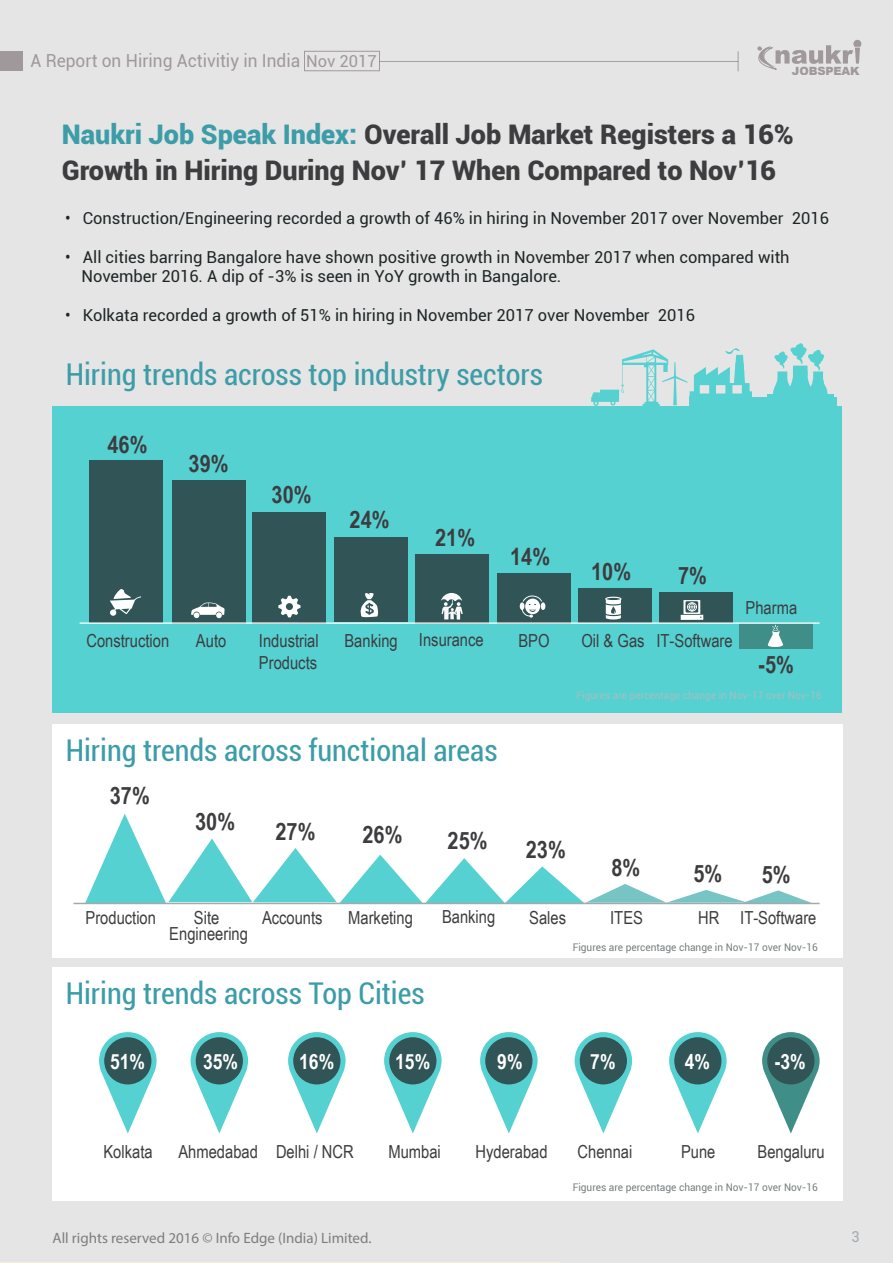
<style>
.page{position:relative;width:893px;height:1263px;background:#e5e5e5}
.page>*{position:absolute;margin:0;border:0;box-sizing:border-box;transform-origin:0 0}
.t1{font:condensed 30px "Roboto";color:#3c9da8}
.t2{font:900 27px/36px "Roboto";color:#3d3c3e}
.t3{font:700 24px "Arial Narrow";color:#3d3c3e}
.t4{font:700 21px "Arial Narrow";color:#fff}
.t5{font:18px/21.6px "Arial Narrow";color:#3d3c3e}
.t6{font:18px "Roboto";color:#5c4b51;scale:.96 1}
.t7{font:16.5px/19.5px "Roboto";color:#1d2626}
.t8{font:15px "Myriad Pro";color:#7d7d7d}
.t9{font:15px "Roboto";color:#a3aaad;scale:.96 1}
.t10{font:900 11.4px "Arial";letter-spacing:-.01em;color:#5c4b51}
.t11{font:10.5px "Roboto";color:#747f7f;scale:.96 1}
.t12{font:10.5px "Roboto";color:#a6bfbf;scale:.96 1}
.s1{font-size:16.5px}
.s2{color:#3c9da8}
</style>
<div class="page">
<div style="left:53px;top:406px;width:789px;height:307px;background:#56d1d1"></div>
<div style="left:52px;top:724px;width:790px;height:234px;background:#fff"></div>
<div style="left:52px;top:967px;width:790px;height:234px;background:#fff"></div>
<div style="left:89px;top:460px;width:74px;height:163px;background:#315456"></div>
<div style="left:172px;top:480px;width:74px;height:143px;background:#315456"></div>
<div style="left:253px;top:512px;width:73px;height:111px;background:#315456"></div>
<div style="left:334px;top:537px;width:74px;height:85px;background:#315456"></div>
<div style="left:416px;top:554px;width:73px;height:69px;background:#315456"></div>
<div style="left:497px;top:573px;width:74px;height:50px;background:#315456"></div>
<svg style="left:384px;top:1032px;width:58px;height:101px"></svg>
<div style="left:389px;top:1037px;width:47px;height:47px;background:#315456;border-radius:50%"></div>
<svg style="left:480px;top:1032px;width:58px;height:101px"></svg>
<div style="left:485px;top:1037px;width:47px;height:47px;background:#315456;border-radius:50%"></div>
<svg style="left:575px;top:1032px;width:57px;height:101px"></svg>
<div style="left:580px;top:1037px;width:47px;height:47px;background:#315456;border-radius:50%"></div>
<svg style="left:191px;top:1032px;width:57px;height:101px"></svg>
<div style="left:196px;top:1037px;width:47px;height:47px;background:#315456;border-radius:50%"></div>
<svg style="left:762px;top:1032px;width:58px;height:101px"></svg>
<div style="left:767px;top:1037px;width:47px;height:47px;background:#315456;border-radius:50%"></div>
<svg style="left:669px;top:1032px;width:58px;height:101px"></svg>
<div style="left:674px;top:1037px;width:47px;height:47px;background:#315456;border-radius:50%"></div>
<svg style="left:288px;top:1032px;width:58px;height:101px"></svg>
<div style="left:293px;top:1037px;width:47px;height:47px;background:#315456;border-radius:50%"></div>
<div style="left:739px;top:623px;width:74px;height:26px;background:#408e88"></div>
<svg style="left:99px;top:1032px;width:58px;height:101px"></svg>
<div style="left:104px;top:1037px;width:47px;height:47px;background:#315456;border-radius:50%"></div>
<div style="left:578px;top:588px;width:74px;height:34px;background:#315456"></div>
<div style="left:750px;top:397px;width:87px;height:9px;background:#56d1d1"></div>
<div style="left:767px;top:394px;width:66px;height:5px;background:#56d1d1"></div>
<svg style="left:773px;top:343px;width:55px;height:51px"></svg>
<div style="left:600px;top:390px;width:19px;height:12px;background:#56d1d1"></div>
<svg style="left:591px;top:392px;width:9px;height:14px"></svg>
<svg style="left:610px;top:401px;width:5px;height:4px"></svg>
<svg style="left:621px;top:348px;width:131px;height:58px"></svg>
<div style="left:690px;top:396px;width:62px;height:10px;background:#56d1d1"></div>
<hr style="left:379px;top:61px;width:359px;height:1px;background:#5c4b51">
<div style="left:0;top:51px;width:22px;height:20px;background:#a0989b"></div>
<svg style="left:738px;top:51px;width:1px;height:20px"></svg>
<svg style="left:757px;top:40px;width:104px;height:30px"></svg>
<img style="left:0;top:1262px;width:560px;height:1px">
<svg style="left:80px;top:589px;width:740px;height:58px"></svg>
<svg style="left:73px;top:813px;width:747px;height:91px"></svg>
<p class="t6" style="left:30px;top:48px;width:362px">A Report on Hiring Activitiy in India <span class="s1">Nov 2017</span></p>
<p class="t10" style="left:792px;top:62px;width:69px">JOBSPEAK</p>
<h2 class="t2" style="left:62px;top:116px;width:734px"><span class="s2">Naukri Job Speak Index:</span> Overall Job Market Registers a 16%<br>Growth in Hiring During Nov’ 17 When Compared to Nov’16</h2>
<p class="t7" style="left:65px;top:208px;width:765px">• Construction/Engineering recorded a growth of 46% in hiring in November 2017 over November 2016</p>
<p class="t7" style="left:81px;top:247px;width:710px;text-indent:-16px">• All cities barring Bangalore have shown positive growth in November 2017 when compared with<br>November 2016. A dip of -3% is seen in YoY growth in Bangalore.</p>
<p class="t7" style="left:65px;top:305px;width:632px">• Kolkata recorded a growth of 51% in hiring in November 2017 over November 2016</p>
<h1 class="t1" style="left:66px;top:354px;width:479px">Hiring trends across top industry sectors</h1>
<h3 class="t3" style="left:108px;top:427px;width:41px">46%</h3>
<p class="t5" style="left:86px;top:629px;width:84px">Construction</p>
<h3 class="t3" style="left:189px;top:446px;width:41px">39%</h3>
<h3 class="t3" style="left:272px;top:477px;width:41px">30%</h3>
<h3 class="t3" style="left:350px;top:502px;width:41px">24%</h3>
<h3 class="t3" style="left:435px;top:520px;width:41px">21%</h3>
<h3 class="t3" style="left:510px;top:538px;width:41px">14%</h3>
<h3 class="t3" style="left:591px;top:553px;width:41px">10%</h3>
<h3 class="t3" style="left:678px;top:557px;width:30px">7%</h3>
<p class="t5" style="left:419px;top:628px;width:66px">Insurance</p>
<p class="t5" style="left:196px;top:629px;width:32px">Auto</p>
<p class="t5" style="left:259px;top:629px;width:61px">Industrial<br>Products</p>
<p class="t5" style="left:518px;top:629px;width:33px">BPO</p>
<p class="t5" style="left:581px;top:629px;width:65px">Oil &amp; Gas</p>
<p class="t5" style="left:344px;top:629px;width:55px">Banking</p>
<p class="t5" style="left:656px;top:629px;width:78px">IT-Software</p>
<p class="t5" style="left:746px;top:596px;width:53px">Pharma</p>
<h3 class="t3" style="left:758px;top:646px;width:37px">-5%</h3>
<p class="t12" style="left:577px;top:688px;width:257px">Figures are percentage change in Nov-17 over Nov-16</p>
<h1 class="t1" style="left:66px;top:729px;width:433px">Hiring trends across functional areas</h1>
<h3 class="t3" style="left:110px;top:777px;width:41px">37%</h3>
<h3 class="t3" style="left:195px;top:803px;width:41px">30%</h3>
<h3 class="t3" style="left:276px;top:813px;width:41px">27%</h3>
<h3 class="t3" style="left:363px;top:816px;width:41px">26%</h3>
<h3 class="t3" style="left:448px;top:822px;width:41px">25%</h3>
<h3 class="t3" style="left:526px;top:831px;width:41px">23%</h3>
<h3 class="t3" style="left:611px;top:849px;width:30px">8%</h3>
<h3 class="t3" style="left:693px;top:855px;width:30px">5%</h3>
<h3 class="t3" style="left:762px;top:856px;width:30px">5%</h3>
<p class="t5" style="left:740px;top:906px;width:78px">IT-Software</p>
<p class="t5" style="left:86px;top:906px;width:72px">Production</p>
<p class="t5" style="left:194px;top:906px;width:27px">Site</p>
<p class="t5" style="left:348px;top:906px;width:66px">Marketing</p>
<p class="t5" style="left:442px;top:905px;width:55px">Banking</p>
<p class="t5" style="left:169px;top:922px;width:80px">Engineering</p>
<p class="t5" style="left:262px;top:906px;width:62px">Accounts</p>
<p class="t5" style="left:529px;top:906px;width:38px">Sales</p>
<p class="t5" style="left:698px;top:906px;width:23px">HR</p>
<p class="t5" style="left:610px;top:906px;width:34px">ITES</p>
<p class="t11" style="left:573px;top:940px;width:257px">Figures are percentage change in Nov-17 over Nov-16</p>
<h1 class="t1" style="left:66px;top:972px;width:360px">Hiring trends across Top Cities</h1>
<p class="t4" style="left:110px;top:1045px;width:36px">51%</p>
<p class="t4" style="left:203px;top:1045px;width:36px">35%</p>
<p class="t4" style="left:299px;top:1045px;width:36px">16%</p>
<p class="t4" style="left:497px;top:1045px;width:27px">9%</p>
<p class="t4" style="left:590px;top:1045px;width:27px">7%</p>
<p class="t4" style="left:685px;top:1045px;width:27px">4%</p>
<p class="t4" style="left:775px;top:1045px;width:33px">-3%</p>
<p class="t4" style="left:395px;top:1045px;width:36px">15%</p>
<p class="t5" style="left:103px;top:1140px;width:51px">Kolkata</p>
<p class="t5" style="left:178px;top:1140px;width:177px">Ahmedabad Delhi / NCR</p>
<p class="t5" style="left:388px;top:1140px;width:54px">Mumbai</p>
<p class="t5" style="left:475px;top:1140px;width:74px">Hyderabad</p>
<p class="t5" style="left:577px;top:1140px;width:56px">Chennai</p>
<p class="t5" style="left:681px;top:1140px;width:36px">Pune</p>
<p class="t5" style="left:757px;top:1140px;width:69px">Bengaluru</p>
<p class="t11" style="left:573px;top:1180px;width:257px">Figures are percentage change in Nov-17 over Nov-16</p>
<p class="t8" style="left:53px;top:1229px;width:321px">All rights reserved 2016 © Info Edge (India) Limited.</p>
<p class="t9" style="left:851px;top:1226px;width:10px">3</p>
</div>
